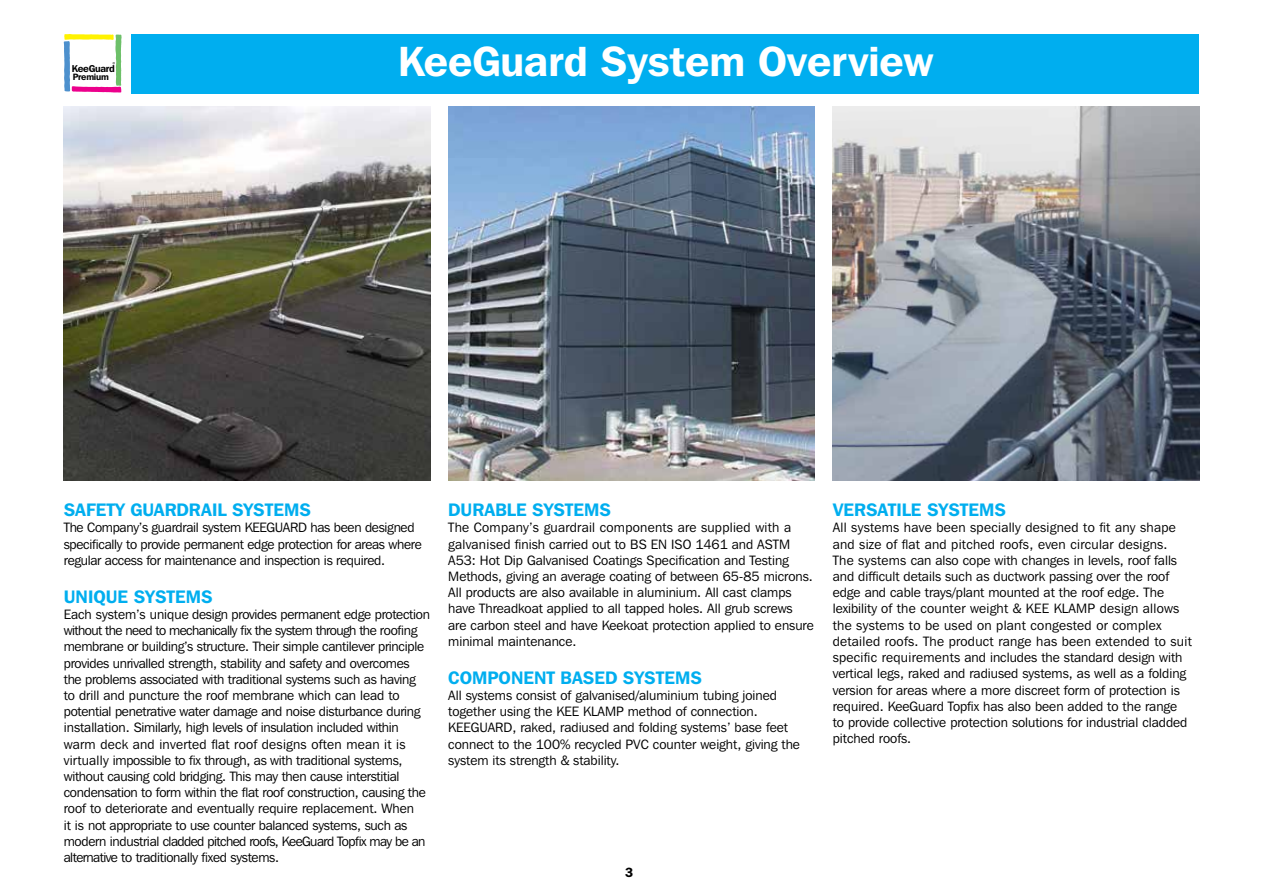
<style>
.page{position:relative;width:1263px;height:893px;background:#fff}
.page>*{position:absolute;margin:0;border:0;box-sizing:border-box;transform-origin:0 0}
.t1{font:600 42px "Franklin Gothic IT Cby BT";color:#fff}
.t2{font:600 18px "Franklin Gothic IT Cby BT";color:#00aeef}
.t3{font:13.5px/16.2px "Franklin Gothic IT Cby BT";color:#000}
.t4{font:13.5px/16.2px "Franklin Gothic IT Cby BT";letter-spacing:-.02em;color:#000}
.t5{font:600 13.5px "ITC Franklin Gothic Std";color:#000}
.t6{font:600 9.9px "Franklin Gothic IT Cby BT";letter-spacing:-.025em;color:#000}
.t7{font:600 9.15px "Franklin Gothic IT Cby BT";letter-spacing:-.025em;color:#000}
</style>
<div class="page">
<div style="left:131px;top:34px;width:1068px;height:60px;background:#00aeef"></div>
<svg style="left:64px;top:34px;width:58px;height:59px"></svg>
<img style="left:64px;top:106px;width:366px;height:374px">
<img style="left:448px;top:106px;width:367px;height:374px">
<img style="left:833px;top:106px;width:366px;height:374px">
<p class="t6" style="left:72px;top:62px;width:45px">KeeGuard</p>
<p class="t7" style="left:73px;top:71px;width:38px">Premium</p>
<h1 class="t1" style="left:398px;top:35px;width:536px">KeeGuard System Overview</h1>
<h2 class="t2" style="left:64px;top:499px;width:249px">SAFETY GUARDRAIL SYSTEMS</h2>
<p class="t4" style="left:64px;top:519px;width:360px">The Company’s guardrail system KEEGUARD has been designed specifically to provide permanent edge protection for areas where regular access for maintenance and inspection is required.</p>
<h2 class="t2" style="left:64px;top:585px;width:150px">UNIQUE SYSTEMS</h2>
<p class="t4" style="left:64px;top:606px;width:368px">Each system’s unique design provides permanent edge protection without the need to mechanically fix the system through the roofing membrane or building’s structure. Their simple cantilever principle provides unrivalled strength, stability and safety and overcomes the problems associated with traditional systems such as having to drill and puncture the roof membrane which can lead to potential penetrative water damage and noise disturbance during installation. Similarly, high levels of insulation included within warm deck and inverted flat roof designs often mean it is virtually impossible to fix through, as with traditional systems, without causing cold bridging. This may then cause interstitial condensation to form within the flat roof construction, causing the roof to deteriorate and eventually require replacement. When<br>it is not appropriate to use counter balanced systems, such as modern industrial cladded pitched roofs, KeeGuard Topfix may be an alternative to traditionally fixed systems.</p>
<h2 class="t2" style="left:448px;top:499px;width:164px">DURABLE SYSTEMS</h2>
<p class="t3" style="left:448px;top:519px;width:367px">The Company’s guardrail components are supplied with a galvanised finish carried out to BS EN ISO 1461 and ASTM A53: Hot Dip Galvanised Coatings Specification and Testing Methods, giving an average coating of between 65-85 microns.<br>All products are also available in aluminium. All cast clamps have Threadkoat applied to all tapped holes. All grub screws are carbon steel and have Keekoat protection applied to ensure minimal maintenance.</p>
<h2 class="t2" style="left:448px;top:666px;width:255px">COMPONENT BASED SYSTEMS</h2>
<p class="t3" style="left:448px;top:687px;width:353px">All systems consist of galvanised/aluminium tubing joined together using the KEE KLAMP method of connection.<br>KEEGUARD, raked, radiused and folding systems’ base feet connect to the 100% recycled PVC counter weight, giving the system its strength &amp; stability.</p>
<p class="t5" style="left:625px;top:864px;width:10px">3</p>
<h2 class="t2" style="left:833px;top:499px;width:175px">VERSATILE SYSTEMS</h2>
<p class="t3" style="left:833px;top:519px;width:361px">All systems have been specially designed to fit any shape and size of flat and pitched roofs, even circular designs.<br>The systems can also cope with changes in levels, roof falls and difficult details such as ductwork passing over the roof edge and cable trays/plant mounted at the roof edge. The lexibility of the counter weight &amp; KEE KLAMP design allows the systems to be used on plant congested or complex detailed roofs. The product range has been extended to suit specific requirements and includes the standard design with vertical legs, raked and radiused systems, as well as a folding version for areas where a more discreet form of protection is required. KeeGuard Topfix has also been added to the range to provide collective protection solutions for industrial cladded pitched roofs.</p>
</div>
